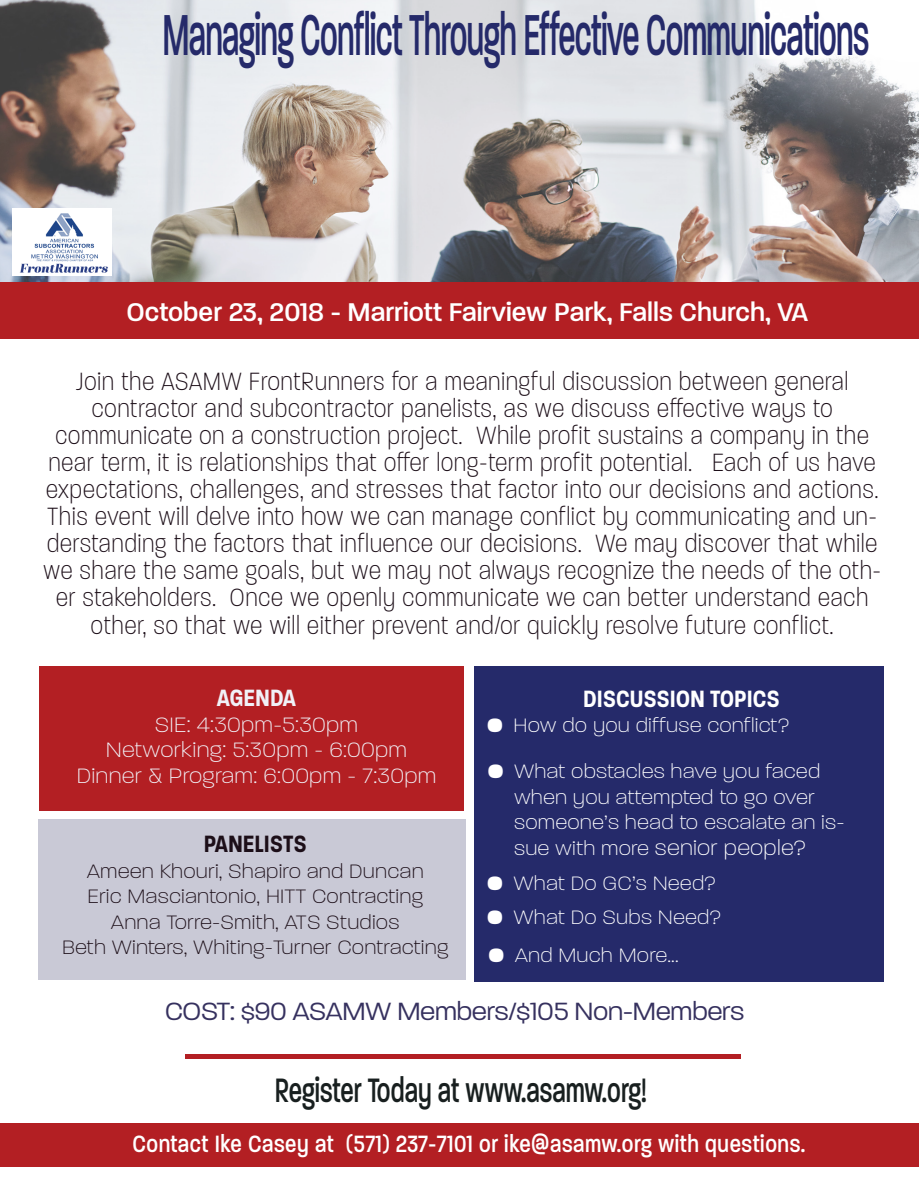
<style>
.page{position:relative;width:919px;height:1189px;background:#fff}
.page>*{position:absolute;margin:0;border:0;box-sizing:border-box;transform-origin:0 0}
.t1{font:500 62.4px "Paralucent Cond";letter-spacing:-.02em;color:#252a6a;scale:.62 1}
.t2{font:500 36.6px "Paralucent Cond";color:#181f1f;scale:.82 1}
.t3{font:500 27.75px "Paralucent Cond";color:#fff;scale:1.19 1}
.t4{font:200 27px/27.2px "Paralucent Cond";letter-spacing:.04em;color:#1c0e18;text-align:center}
.t5{font:300 27px "Paralucent";color:#36315f}
.t6{font:500 25.5px "Paralucent Cond";letter-spacing:.02em;color:#fff}
.t7{font:600 25.5px "Paralucent Cond";color:#fff}
.t8{font:600 25.5px "Paralucent Cond";color:#1c0e18}
.t9{font:600 25.5px "Paralucent Cond";color:#f1f1f7}
.t10{font:200 22.5px/25.5px "Paralucent";letter-spacing:.04em;color:#f1f1f7;text-align:center}
.t11{font:200 22.5px "Paralucent";letter-spacing:.04em;color:#fff}
.t12{font:200 21px/25.5px "Paralucent";letter-spacing:.04em;color:#fff}
.t13{font:200 21px/25.5px "Paralucent";letter-spacing:.04em;color:#1c0e18;text-align:center}
.s1{font-size:21px}
</style>
<div class="page">
<img style="left:0;top:0;width:918px;height:282px">
<div style="left:0;top:282px;width:918px;height:56px;background:#b31f23"></div>
<div style="left:0;top:1123px;width:918px;height:43px;background:#b31f23"></div>
<div style="left:474px;top:666px;width:410px;height:315px;background:#252a6a"></div>
<img style="left:12px;top:209px;width:99px;height:66px">
<hr style="left:185px;top:1054px;width:555px;height:4px;background:#b31f23">
<div style="left:39px;top:666px;width:425px;height:145px;background:#b31f23"></div>
<div style="left:39px;top:819px;width:427px;height:160px;background:#c9c9d6"></div>
<h1 class="t1" style="left:162px;top:-1px;width:1141px">Managing Conflict Through Effective Communications</h1>
<p class="t3" style="left:126px;top:295px;width:574px">October 23, 2018 - Marriott Fairview Park, Falls Church, VA</p>
<p class="t4" style="left:43px;top:367px;width:838px">Join the ASAMW FrontRunners for a meaningful discussion between general contractor and subcontractor panelists, as we discuss effective ways to communicate on a construction project. While profit sustains a company in the near term, it is relationships that offer long-term profit potential. Each of us have expectations, challenges, and stresses that factor into our decisions and actions.<br>This event will delve into how we can manage conflict by communicating and un&shy;derstanding the factors that influence our decisions. We may discover that while we share the same goals, but we may not always recognize the needs of the oth&shy;er stakeholders. Once we openly communicate we can better understand each other, so that we will either prevent and/or quickly resolve future conflict.</p>
<p class="t9" style="left:217px;top:682px;width:81px">AGENDA</p>
<p class="t10" style="left:77px;top:711px;width:360px">SIE: 4:30pm-5:30pm<br>Networking: 5:30pm - 6:00pm<br>Dinner &amp; Program: 6:00pm - 7:30pm</p>
<p class="t8" style="left:204px;top:829px;width:104px">PANELISTS</p>
<p class="t13" style="left:62px;top:858px;width:387px">Ameen Khouri, Shapiro and Duncan<br>Eric Masciantonio, HITT Contracting Anna Torre-Smith, ATS Studios<br>Beth Winters, Whiting-Turner Contracting</p>
<p class="t7" style="left:583px;top:683px;width:198px">DISCUSSION TOPICS</p>
<p class="t12" style="left:487px;top:712px;width:304px">• How do you diffuse conflict?</p>
<p class="t12" style="left:514px;top:758px;width:331px;text-indent:-27px">• What obstacles have you faced when you attempted to go over someone’s head to escalate an is-</p>
<p class="t11" style="left:514px;top:834px;width:293px"><span class="s1">sue with more</span> senior people?</p>
<p class="t12" style="left:487px;top:870px;width:230px">• What Do GC’s Need?</p>
<p class="t12" style="left:487px;top:904px;width:235px">• What Do Subs Need?</p>
<p class="t12" style="left:488px;top:942px;width:192px">• And Much More...</p>
<p class="t5" style="left:165px;top:995px;width:580px">COST: $90 ASAMW Members/$105 Non-Members</p>
<h2 class="t2" style="left:275px;top:1068px;width:455px">Register Today at www.asamw.org!</h2>
<p class="t6" style="left:132px;top:1128px;width:674px">Contact Ike Casey at (571) 237-7101 or ike@asamw.org with questions.</p>
</div>
